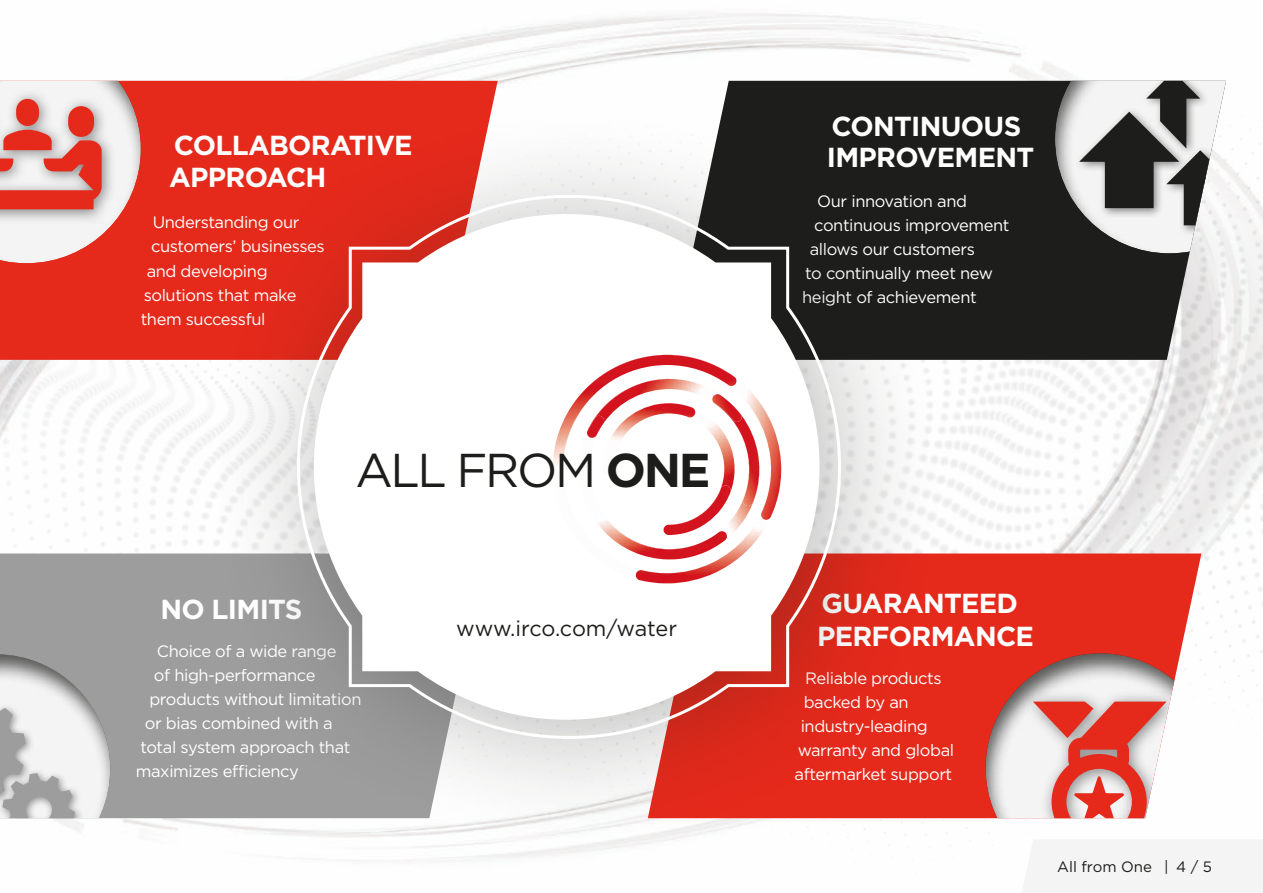
<style>
.page{position:relative;width:1263px;height:893px;background:#fff}
.page>*{position:absolute;margin:0;border:0;box-sizing:border-box;transform-origin:0 0}
.t1{font:47.4px "Gotham";letter-spacing:-.05em;color:#1d1d1b}
.t2{font:700 27.45px/32.5px "Gotham";letter-spacing:-.025em;color:#fff}
.t3{font:21.6px "Gotham";letter-spacing:-.01em;color:#1d1d1b}
.t4{font:16.5px "Gotham";letter-spacing:-.025em;color:#fff}
.t5{font:15px "Gotham";color:#1d1d1b}
.s1{font-weight:700}
</style>
<div class="page">
<img style="left:0;top:55px;width:1263px;height:829px">
<div style="left:0;top:81px;width:498px;height:279px;background:#e52a1c"></div>
<svg style="left:0;top:81px;width:141px;height:182px"></svg>
<div style="left:1022px;top:839px;width:241px;height:54px;background:#f5f4f5"></div>
<svg style="left:669px;top:81px;width:557px;height:279px;background:#353534"></svg>
<div style="left:1052px;top:81px;width:174px;height:173px;background:#1d1d1b"></div>
<svg style="left:1055px;top:81px;width:171px;height:172px"></svg>
<div style="left:1105px;top:152px;width:48px;height:56px;background:#1d1d1b"></div>
<div style="left:949px;top:553px;width:252px;height:265px;background:#e52a1c"></div>
<div style="left:983px;top:650px;width:218px;height:168px;background:#1d1d1b;opacity:.72"></div>
<svg style="left:985px;top:653px;width:216px;height:165px"></svg>
<div style="left:0;top:553px;width:205px;height:265px;background:#9d9d9d"></div>
<div style="left:0;top:651px;width:111px;height:167px;background:#9d9d9d"></div>
<svg style="left:0;top:654px;width:110px;height:164px"></svg>
<div style="left:205px;top:105px;width:744px;height:744px;background:#1d1d1b;opacity:.33"></div>
<svg style="left:295px;top:193px;width:547px;height:547px"></svg>
<img style="left:558px;top:520px;width:223px;height:63px">
<img style="left:737px;top:365px;width:44px;height:155px">
<img style="left:565px;top:389px;width:196px;height:194px">
<img style="left:551px;top:355px;width:147px;height:218px">
<img style="left:555px;top:355px;width:182px;height:93px">
<img style="left:731px;top:403px;width:4px;height:122px">
<img style="left:603px;top:403px;width:128px;height:132px">
<h2 class="t2" style="left:169px;top:128px;width:245px">COLLABORATIVE<br>APPROACH</h2>
<p class="t4" style="left:153px;top:212px;width:148px">Understanding our</p>
<p class="t4" style="left:151px;top:236px;width:175px">customers’ businesses</p>
<p class="t4" style="left:147px;top:260px;width:122px">and developing</p>
<p class="t4" style="left:144px;top:284px;width:154px">solutions that make</p>
<p class="t4" style="left:141px;top:308px;width:126px">them successful</p>
<h1 class="t1" style="left:355px;top:440px;width:357px">ALL FROM <span class="s1">ONE</span></h1>
<h2 class="t2" style="left:160px;top:592px;width:144px">NO LIMITS</h2>
<p class="t4" style="left:157px;top:640px;width:181px">Choice of a wide range</p>
<p class="t4" style="left:154px;top:664px;width:163px">of high-performance</p>
<p class="t4" style="left:149px;top:688px;width:214px">products without limitation</p>
<p class="t4" style="left:145px;top:712px;width:189px">or bias combined with a</p>
<p class="t4" style="left:140px;top:736px;width:212px">total system approach that</p>
<p class="t4" style="left:136px;top:760px;width:164px">maximizes efficiency</p>
<h3 class="t3" style="left:456px;top:615px;width:222px">www.irco.com/water</h3>
<h2 class="t2" style="left:827px;top:110px;width:209px;line-height:30.9px">CONTINUOUS<br>IMPROVEMENT</h2>
<p class="t4" style="left:817px;top:190px;width:151px">Our innovation and</p>
<p class="t4" style="left:814px;top:214px;width:197px">continuous improvement</p>
<p class="t4" style="left:810px;top:238px;width:167px">allows our customers</p>
<p class="t4" style="left:805px;top:262px;width:189px">to continually meet new</p>
<p class="t4" style="left:802px;top:286px;width:176px">height of achievement</p>
<h2 class="t2" style="left:817px;top:586px;width:218px">GUARANTEED<br>PERFORMANCE</h2>
<p class="t4" style="left:805px;top:668px;width:138px">Reliable products</p>
<p class="t4" style="left:804px;top:692px;width:107px">backed by an</p>
<p class="t4" style="left:801px;top:716px;width:129px">industry-leading</p>
<p class="t4" style="left:798px;top:740px;width:158px">warranty and global</p>
<p class="t4" style="left:795px;top:764px;width:159px">aftermarket support</p>
<p class="t5" style="left:1057px;top:857px;width:156px">All from One | 4 / 5</p>
<p class="t5" style="left:1087px;top:857px;width:134px">Innovation | 6 / 7</p>
</div>
